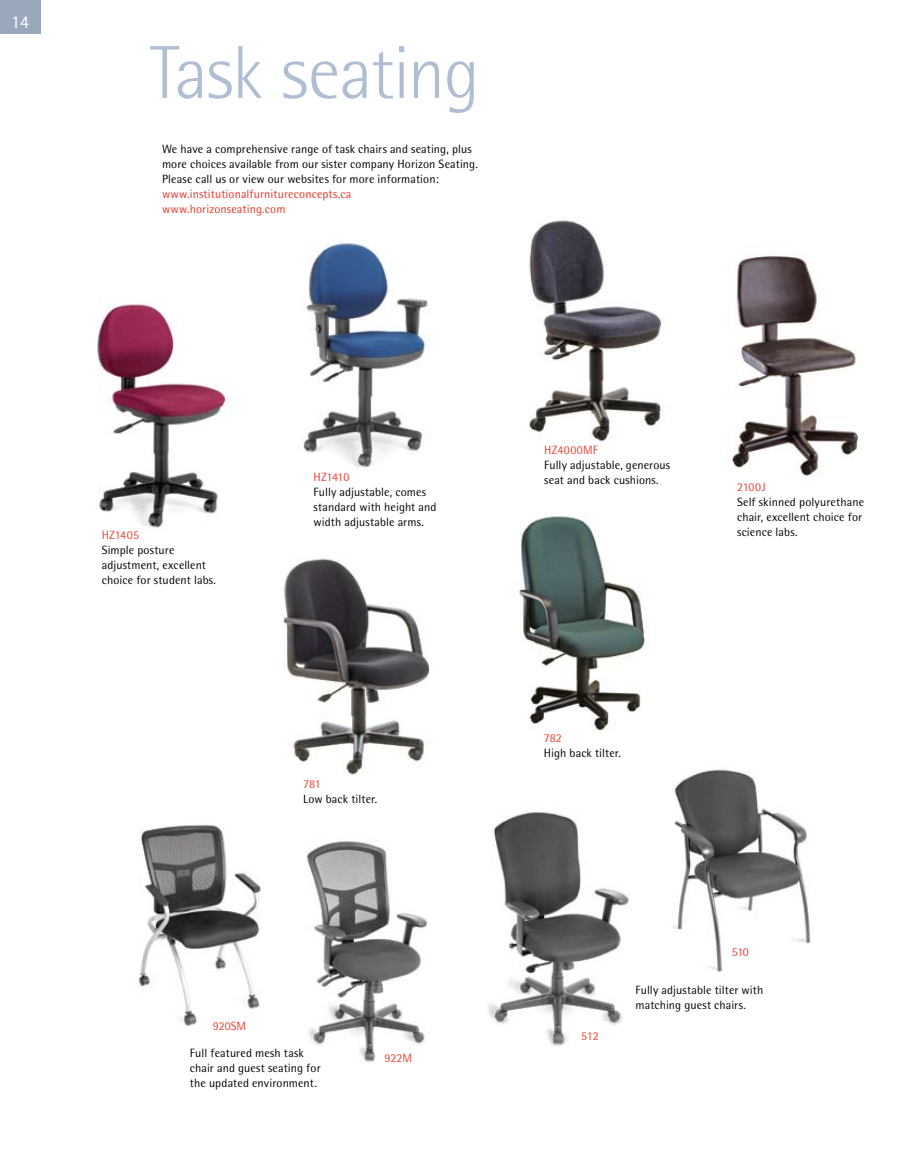
<style>
.page{position:relative;width:905px;height:1161px;background:#fff}
.page>*{position:absolute;margin:0;border:0;box-sizing:border-box;transform-origin:0 0}
.t1{font:300 75px "Rotis Semi Sans";letter-spacing:-.02em;color:#afbed3}
.t2{font:18px "Rotis Semi Sans";color:#fff}
.t3{font:12px/15px "Rotis Semi Sans";letter-spacing:.01em;color:#000}
.t4{font:12px/15px "Rotis Semi Sans";letter-spacing:.01em;color:#ee3224}
.t5{font:12px "Rotis Semi Sans";color:#ef4135}
.t6{font:12px "Rotis Semi Sans";letter-spacing:.025em;color:#ef4135}
</style>
<div class="page">
<div style="left:0;top:0;width:40px;height:34px;background:#9aa8bd"></div>
<img style="left:97px;top:304px;width:129px;height:224px">
<img style="left:302px;top:240px;width:126px;height:228px">
<img style="left:673px;top:769px;width:138px;height:203px">
<img style="left:488px;top:812px;width:141px;height:235px">
<img style="left:138px;top:824px;width:124px;height:202px">
<img style="left:306px;top:841px;width:121px;height:221px">
<img style="left:518px;top:516px;width:128px;height:214px">
<img style="left:732px;top:255px;width:127px;height:222px">
<img style="left:529px;top:220px;width:135px;height:222px">
<img style="left:283px;top:558px;width:147px;height:217px">
<h2 class="t2" style="left:11px;top:11px;width:20px">14</h2>
<h1 class="t1" style="left:150px;top:30px;width:331px">Task seating</h1>
<p class="t3" style="left:162px;top:142px;width:317px">We have a comprehensive range of task chairs and seating, plus more choices available from our sister company Horizon Seating.<br>Please call us or view our websites for more information:</p>
<p class="t4" style="left:162px;top:187px;width:191px">www.institutionalfurnitureconcepts.ca www.horizonseating.com</p>
<p class="t5" style="left:102px;top:528px;width:39px">HZ1405</p>
<p class="t3" style="left:102px;top:543px;width:116px">Simple posture adjustment, excellent choice for student labs.</p>
<p class="t5" style="left:313px;top:470px;width:37px">HZ1410</p>
<p class="t3" style="left:313px;top:485px;width:124px">Fully adjustable, comes standard with height and width adjustable arms.</p>
<p class="t5" style="left:303px;top:777px;width:19px">781</p>
<p class="t3" style="left:303px;top:791px;width:75px">Low back tilter.</p>
<p class="t5" style="left:213px;top:1019px;width:35px">920SM</p>
<p class="t3" style="left:190px;top:1045px;width:132px">Full featured mesh task chair and guest seating for the updated environment.</p>
<p class="t5" style="left:384px;top:1051px;width:29px">922M</p>
<p class="t6" style="left:544px;top:443px;width:55px">HZ4000MF</p>
<p class="t3" style="left:544px;top:458px;width:127px">Fully adjustable, generous seat and back cushions.</p>
<p class="t5" style="left:737px;top:480px;width:30px">2100J</p>
<p class="t3" style="left:737px;top:494px;width:128px">Self skinned polyurethane chair, excellent choice for science labs.</p>
<p class="t5" style="left:543px;top:731px;width:20px">782</p>
<p class="t3" style="left:543px;top:745px;width:79px">High back tilter.</p>
<p class="t5" style="left:731px;top:945px;width:19px">510</p>
<p class="t5" style="left:581px;top:1029px;width:19px">512</p>
<p class="t3" style="left:635px;top:983px;width:129px">Fully adjustable tilter with matching guest chairs.</p>
</div>
